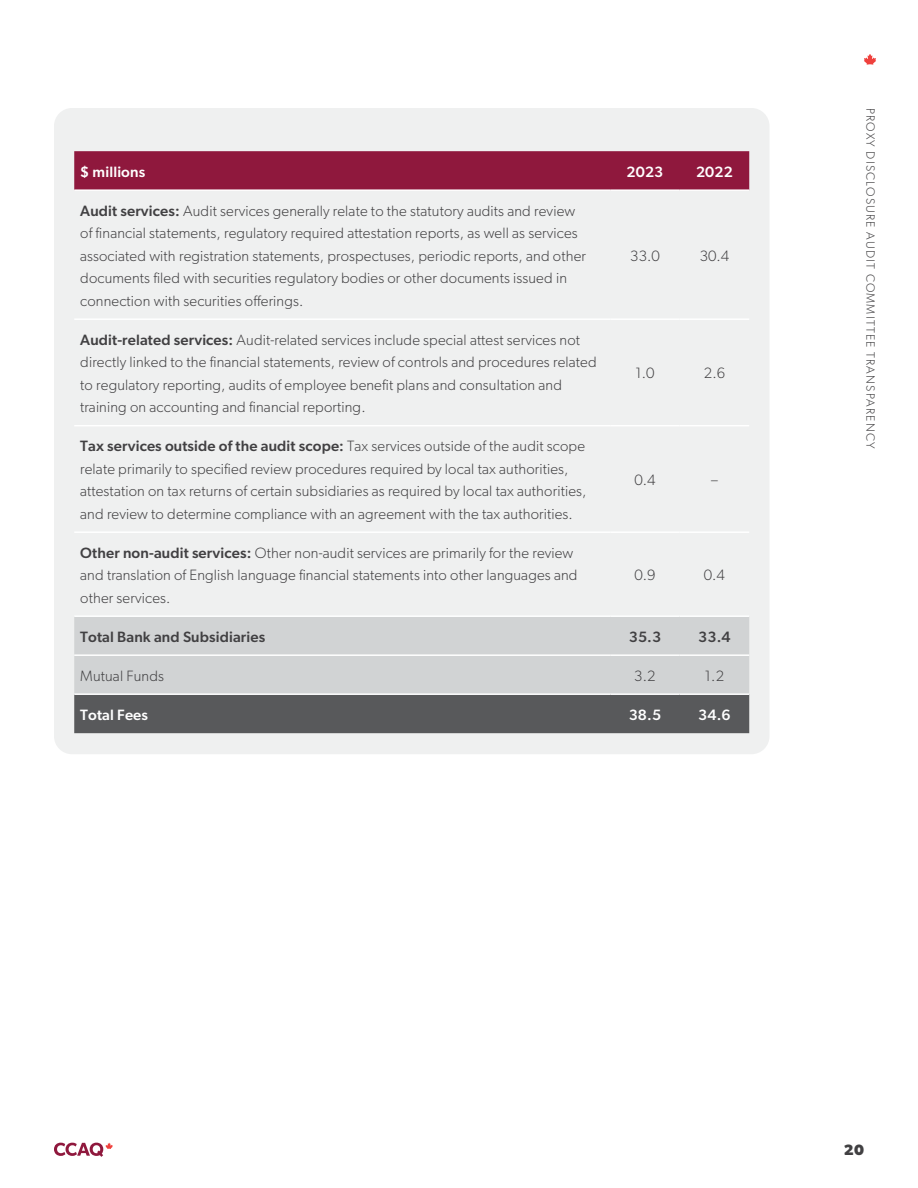
<style>
.page{position:relative;width:918px;height:1188px;background:#fff}
.page>*{position:absolute;margin:0;border:0;box-sizing:border-box;transform-origin:0 0}
.t1{font:300 15px/22.5px "Gibson";letter-spacing:.01em;color:#414042}
.t2{font:500 15px "Gibson";letter-spacing:.01em;color:#fff}
.t3{font:500 15px "Gibson";letter-spacing:.01em;color:#414042}
.t4{font:700 15px "Gibson";color:#414042}
.t5{font:300 12px "Gibson";letter-spacing:.1em;color:#414042}
.s1{font-weight:500}
</style>
<div class="page">
<svg style="left:54px;top:1143px;width:59px;height:14px"></svg>
<svg style="left:864px;top:54px;width:12px;height:11px"></svg>
<div style="left:54px;top:108px;width:716px;height:646px;background:#eff0f0;border-radius:18px"></div>
<div style="left:74px;top:151px;width:675px;height:38px;background:#8f183d"></div>
<div style="left:74px;top:617px;width:675px;height:76px;background:#d1d3d4"></div>
<div style="left:74px;top:695px;width:675px;height:38px;background:#58595b"></div>
<hr style="left:74px;top:189px;width:536px;height:2px;background:#fff">
<hr style="left:610px;top:189px;width:70px;height:2px;background:#fff">
<hr style="left:680px;top:189px;width:69px;height:2px;background:#fff">
<hr style="left:74px;top:318px;width:536px;height:2px;background:#fff">
<hr style="left:610px;top:318px;width:70px;height:2px;background:#fff">
<hr style="left:680px;top:318px;width:69px;height:2px;background:#fff">
<hr style="left:74px;top:425px;width:536px;height:1px;background:#fff">
<hr style="left:610px;top:425px;width:70px;height:1px;background:#fff">
<hr style="left:680px;top:425px;width:69px;height:1px;background:#fff">
<hr style="left:74px;top:531px;width:536px;height:2px;background:#fff">
<hr style="left:610px;top:531px;width:70px;height:2px;background:#fff">
<hr style="left:680px;top:531px;width:69px;height:2px;background:#fff">
<hr style="left:74px;top:615px;width:536px;height:2px;background:#fff">
<hr style="left:610px;top:615px;width:70px;height:2px;background:#fff">
<hr style="left:680px;top:615px;width:69px;height:2px;background:#fff">
<hr style="left:74px;top:654px;width:536px;height:2px;background:#fff">
<hr style="left:610px;top:654px;width:70px;height:2px;background:#fff">
<hr style="left:680px;top:654px;width:69px;height:2px;background:#fff">
<hr style="left:74px;top:693px;width:536px;height:2px;background:#fff">
<hr style="left:610px;top:693px;width:70px;height:2px;background:#fff">
<hr style="left:680px;top:693px;width:69px;height:2px;background:#fff">
<p class="t2" style="left:80px;top:163px;width:67px">$ millions</p>
<p class="t2" style="left:627px;top:163px;width:38px">2023</p>
<p class="t2" style="left:696px;top:163px;width:38px">2022</p>
<p class="t1" style="left:80px;top:199px;width:507px"><span class="s1">Audit services:</span> Audit services generally relate to the statutory audits and review of financial statements, regulatory required attestation reports, as well as services associated with registration statements, prospectuses, periodic reports, and other documents filed with securities regulatory bodies or other documents issued in connection with securities offerings.</p>
<p class="t1" style="left:630px;top:244px;width:31px">33.0</p>
<p class="t1" style="left:700px;top:244px;width:31px">30.4</p>
<p class="t1" style="left:80px;top:328px;width:518px"><span class="s1">Audit-related services:</span> Audit-related services include special attest services not directly linked to the financial statements, review of controls and procedures related to regulatory reporting, audits of employee benefit plans and consultation and training on accounting and financial reporting.</p>
<p class="t1" style="left:80px;top:435px;width:508px"><span class="s1">Tax services outside of the audit scope:</span> Tax services outside of the audit scope relate primarily to specified review procedures required by local tax authorities, attestation on tax returns of certain subsidiaries as required by local tax authorities, and review to determine compliance with an agreement with the tax authorities.</p>
<p class="t1" style="left:80px;top:541px;width:499px"><span class="s1">Other non-audit services:</span> Other non-audit services are primarily for the review and translation of English language financial statements into other languages and other services.</p>
<p class="t1" style="left:636px;top:362px;width:20px">1.0</p>
<p class="t1" style="left:704px;top:362px;width:23px">2.6</p>
<p class="t1" style="left:634px;top:468px;width:23px">0.4</p>
<p class="t1" style="left:711px;top:468px;width:8px">–</p>
<p class="t1" style="left:634px;top:564px;width:23px">0.9</p>
<p class="t1" style="left:704px;top:564px;width:23px">0.4</p>
<p class="t3" style="left:80px;top:628px;width:186px">Total Bank and Subsidiaries</p>
<p class="t3" style="left:629px;top:628px;width:34px">35.3</p>
<p class="t3" style="left:698px;top:628px;width:34px">33.4</p>
<p class="t1" style="left:80px;top:664px;width:85px">Mutual Funds</p>
<p class="t1" style="left:634px;top:664px;width:23px">3.2</p>
<p class="t1" style="left:705px;top:664px;width:21px">1.2</p>
<p class="t2" style="left:80px;top:706px;width:69px">Total Fees</p>
<p class="t2" style="left:629px;top:706px;width:34px">38.5</p>
<p class="t2" style="left:698px;top:706px;width:34px">34.6</p>
<p class="t5" style="left:878px;top:108px;width:342px;rotate:90deg">PROXY DISCLOSURE AUDIT COMMITTEE TRANSPARENCY</p>
<p class="t4" style="left:844px;top:1141px;width:22px">20</p>
</div>
